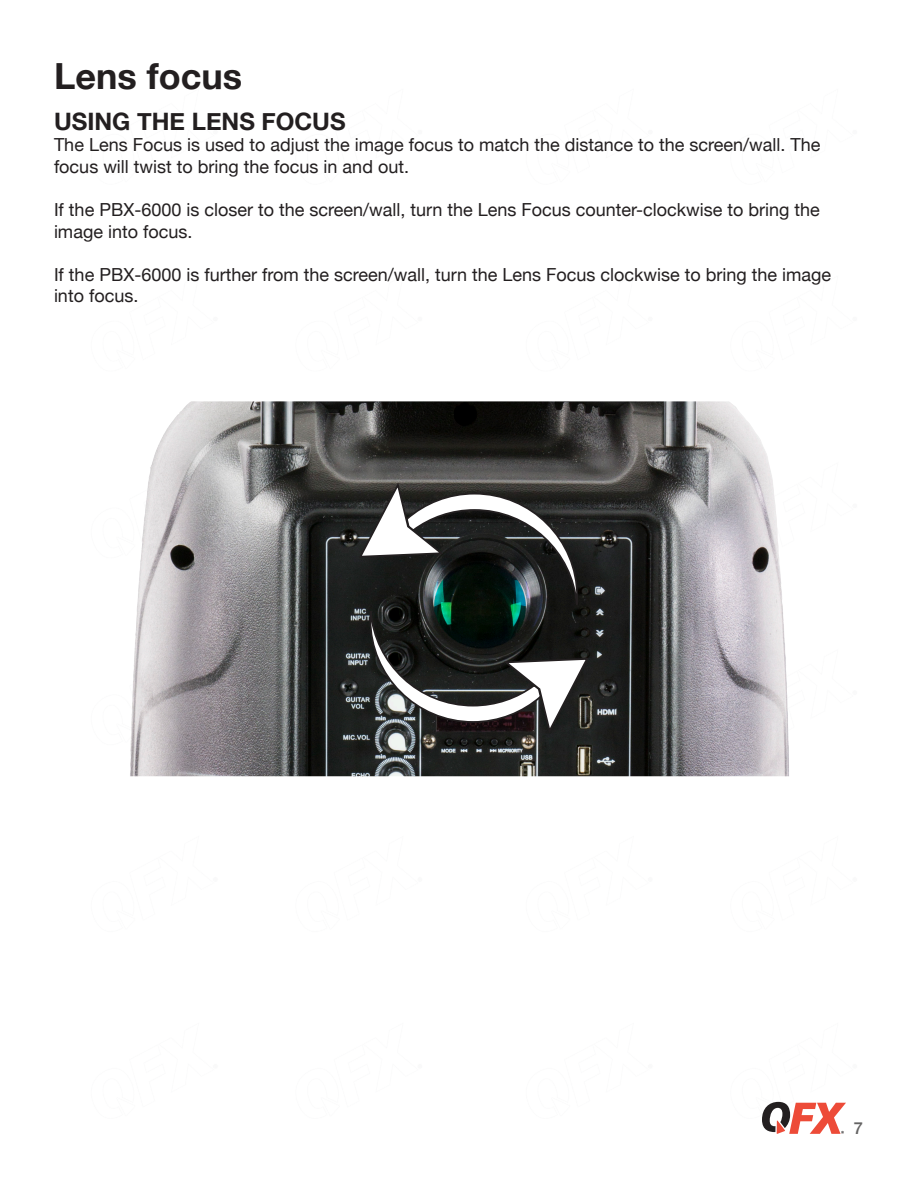
<style>
.page{position:relative;width:918px;height:1188px;background:#fff}
.page>*{position:absolute;margin:0;border:0;box-sizing:border-box;transform-origin:0 0}
.t1{font:700 36px "Helvetica Neue";color:#231f20}
.t2{font:700 24px "Helvetica Neue";color:#231f20}
.t3{font:18px/21.6px "Helvetica Neue";color:#231f20}
.t4{font:500 16.5px "Helvetica Neue";color:#646363}
</style>
<div class="page">
<svg style="left:762px;top:1102px;width:84px;height:32px"></svg>
<img style="left:130px;top:401px;width:659px;height:375px">
<svg style="left:357px;top:480px;width:233px;height:256px;background:#444746"></svg>
<p class="t1" style="left:54px;top:48px;width:190px">Lens focus</p>
<p class="t2" style="left:54px;top:102px;width:293px">USING THE LENS FOCUS</p>
<p class="t3" style="left:54px;top:135px;width:768px">The Lens Focus is used to adjust the image focus to match the distance to the screen/wall. The focus will twist to bring the focus in and out.</p>
<p class="t3" style="left:54px;top:200px;width:767px">If the PBX-6000 is closer to the screen/wall, turn the Lens Focus counter-clockwise to bring the image into focus.</p>
<p class="t3" style="left:54px;top:265px;width:779px">If the PBX-6000 is further from the screen/wall, turn the Lens Focus clockwise to bring the image into focus.</p>
<p class="t4" style="left:854px;top:1115px;width:11px">7</p>
</div>
